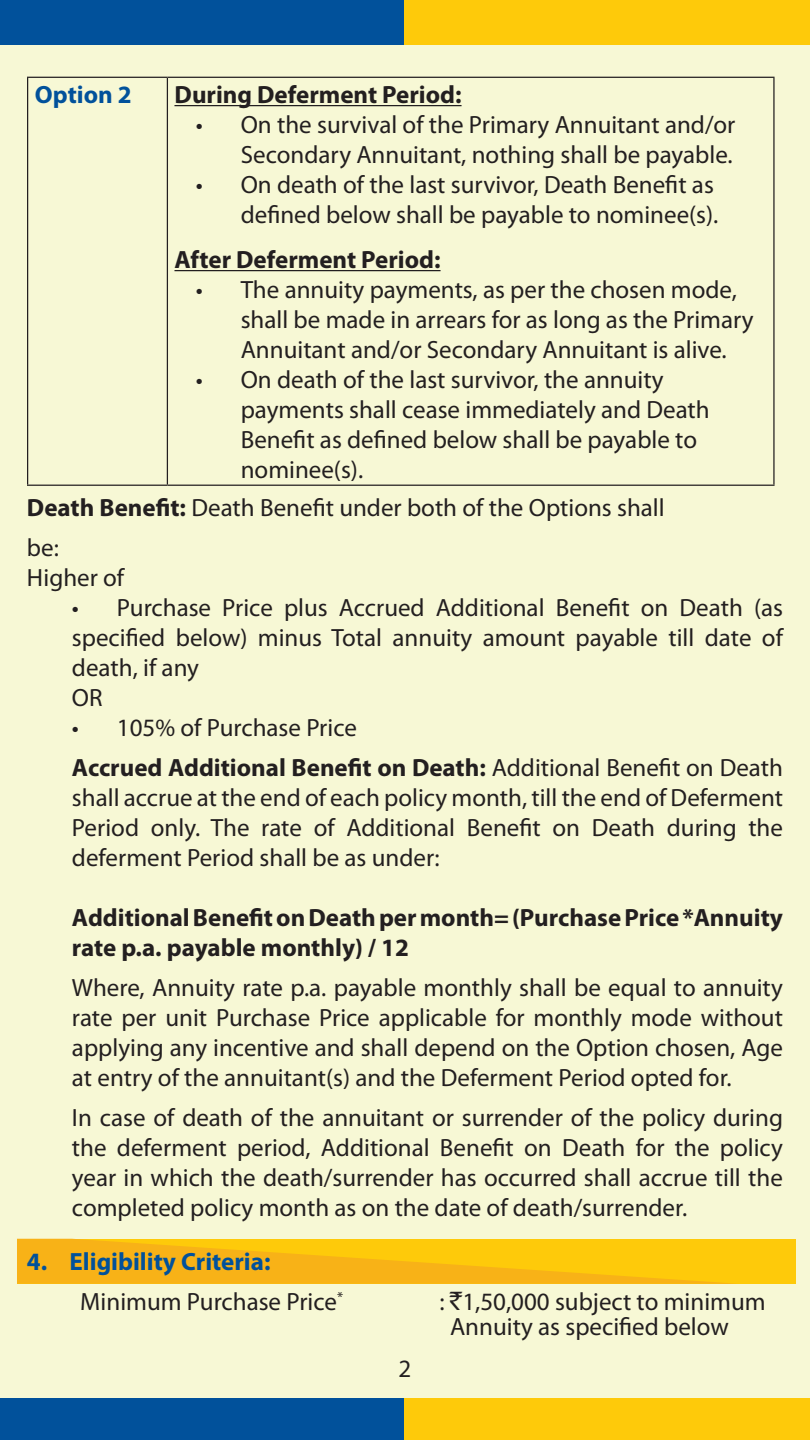
<style>
.page{position:relative;width:810px;height:1440px;background:#f7f8d5}
.page>*{position:absolute;margin:0;border:0;box-sizing:border-box;transform-origin:0 0}
.t1{font:25px/30px "Myriad Pro";color:#231f20}
.t2{font:700 25px/30px "Myriad Pro";color:#231f20}
.t3{font:700 25px/40px "Myriad Pro";color:#01519b}
.s1{font-weight:700}
.s2{font-weight:400;color:#231f20}
.s3{font-family:"Rupee Foradian"}
</style>
<div class="page">
<div style="left:0;top:0;width:404px;height:45px;background:#01519b"></div>
<div style="left:404px;top:0;width:406px;height:45px;background:#feca0a"></div>
<div style="left:0;top:1399px;width:404px;height:41px;background:#01519b"></div>
<div style="left:404px;top:1398px;width:406px;height:42px;background:#feca0a"></div>
<div style="left:17px;top:1239px;width:779px;height:45px;background:#feca0a"></div>
<svg style="left:17px;top:1239px;width:715px;height:45px"></svg>
<hr style="left:27px;top:77px;width:140px;height:1px;background:#231f20">
<hr style="left:167px;top:77px;width:608px;height:1px;background:#231f20">
<hr style="left:27px;top:485px;width:140px;height:1px;background:#231f20">
<hr style="left:167px;top:485px;width:608px;height:1px;background:#231f20">
<hr style="left:27px;top:78px;width:1px;height:407px;background:#231f20">
<hr style="left:167px;top:78px;width:1px;height:407px;background:#231f20">
<hr style="left:773px;top:78px;width:2px;height:407px;background:#231f20">
<hr style="left:174px;top:105px;width:288px;height:1px;background:#231f20">
<hr style="left:174px;top:270px;width:267px;height:1px;background:#231f20">
<p class="t3" style="left:35px;top:75px;width:99px">Option 2</p>
<p class="t2" style="left:174px;top:80px;width:289px">During Deferment Period:</p>
<p class="t1" style="left:196px;top:109px;width:541px;text-align:right">• On the survival of the Primary Annuitant and/or<br>Secondary Annuitant, nothing shall be payable.</p>
<p class="t1" style="left:196px;top:169px;width:524px;text-align:right">• On death of the last survivor, Death Benefit as defined below shall be payable to nominee(s).</p>
<p class="t2" style="left:174px;top:245px;width:268px">After Deferment Period:</p>
<p class="t1" style="left:241px;top:274px;width:514px;text-indent:-45px">• The annuity payments, as per the chosen mode, shall be made in arrears for as long as the Primary<br>Annuitant and/or Secondary Annuitant is alive.</p>
<p class="t1" style="left:241px;top:364px;width:471px;text-indent:-45px">• On death of the last survivor, the annuity payments shall cease immediately and Death Benefit as defined below shall be payable to nominee(s).</p>
<p class="t1" style="left:27px;top:487px;width:639px;line-height:40px"><span class="s1">Death Benefit:</span> Death Benefit under both of the Options shall be:</p>
<p class="t1" style="left:27px;top:562px;width:99px">Higher of</p>
<p class="t1" style="left:72px;top:592px;width:713px">• Purchase Price plus Accrued Additional Benefit on Death (as specified below) minus Total annuity amount payable till date of death, if any<br>OR</p>
<p class="t1" style="left:72px;top:707px;width:713px;line-height:40px">• 105% of Purchase Price<br><span class="s1">Accrued Additional Benefit on Death:</span> Additional Benefit on Death</p>
<p class="t1" style="left:72px;top:782px;width:713px;text-align:justify">shall accrue at the end of each policy month, till the end of Deferment Period only. The rate of Additional Benefit on Death during the deferment Period shall be as under:</p>
<p class="t2" style="left:72px;top:903px;width:713px">Additional Benefit on Death per month= (Purchase Price *Annuity rate p.a. payable monthly) / 12</p>
<p class="t1" style="left:72px;top:972px;width:713px;text-align:justify">Where, Annuity rate p.a. payable monthly shall be equal to annuity rate per unit Purchase Price applicable for monthly mode without applying any incentive and shall depend on the Option chosen, Age at entry of the annuitant(s) and the Deferment Period opted for.</p>
<p class="t1" style="left:72px;top:1102px;width:713px;text-align:justify">In case of death of the annuitant or surrender of the policy during the deferment period, Additional Benefit on Death for the policy year in which the death/surrender has occurred shall accrue till the completed policy month as on the date of death/surrender.</p>
<p class="t3" style="left:80px;top:1242px;width:264px;text-indent:-53px">4. Eligibility Criteria:<br><span class="s2">Minimum Purchase Price</span><sup>*</sup></p>
<p class="t1" style="left:450px;top:1289px;width:317px;line-height:25px;text-indent:-11px">: <span class="s3">`</span>1,50,000 subject to minimum<br>Annuity as specified below</p>
<p class="t1" style="left:399px;top:1353px;width:14px">2</p>
</div>
